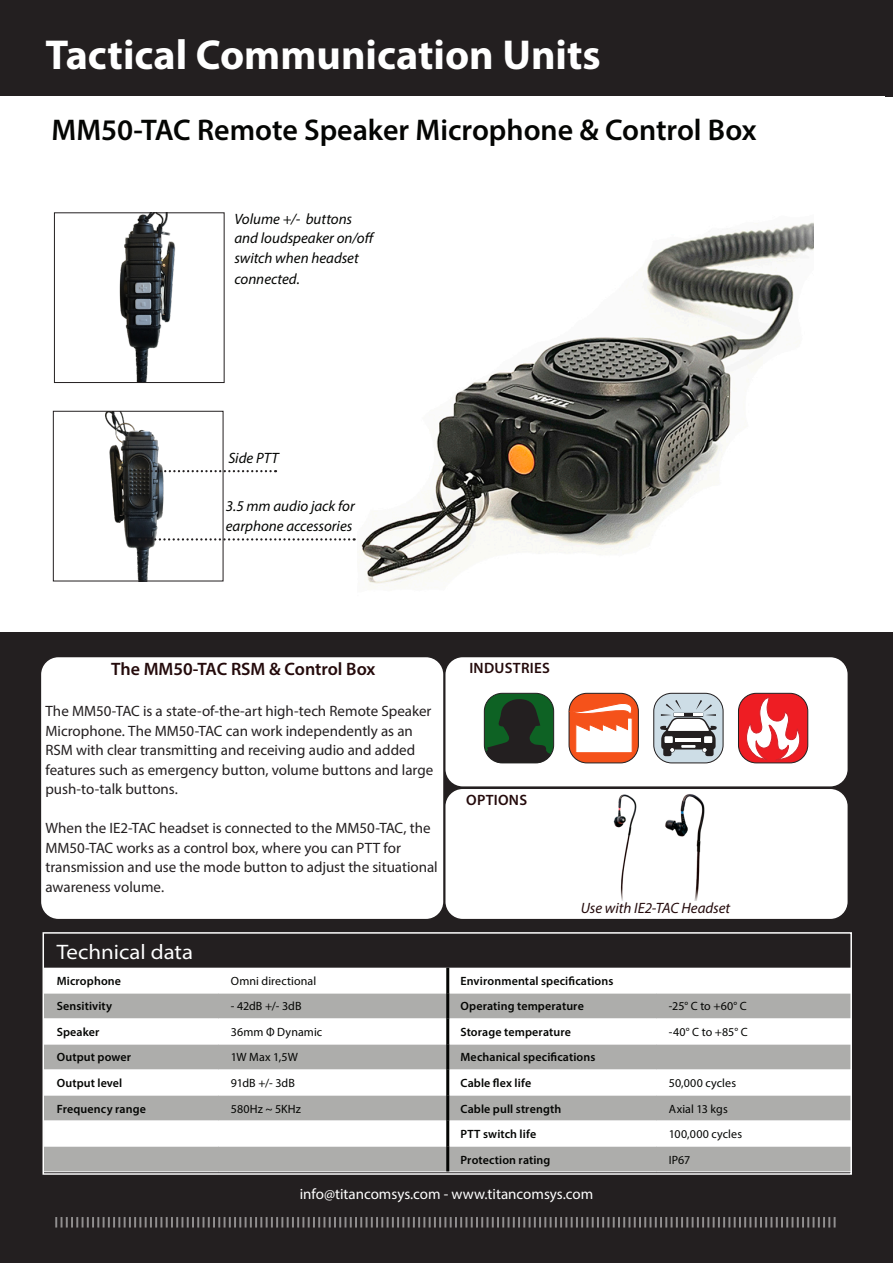
<style>
.page{position:relative;width:893px;height:1263px;background:#fff}
.page>*{position:absolute;margin:0;border:0;box-sizing:border-box;transform-origin:0 0}
.t1{font:700 42px "Myriad Pro";color:#fff}
.t2{font:600 30px "Myriad Pro";color:#040503}
.t3{font:semi-expanded 21px "Myriad Pro";color:#fff}
.t4{font:600 18px "Myriad Pro";color:#240a0b}
.body{font:15px/19.5px "Myriad Pro";color:#231f20}
.body-2{font:italic 15px "Myriad Pro";color:#040503}
.t5{font:15px "Myriad Pro";color:#fff}
.body-3{font:italic 15px "Myriad Pro";letter-spacing:-.005em;color:#240a0b}
.Subhead{font:600 15px "Myriad Pro";letter-spacing:.02em;color:#240a0b}
.tabel_head{font:600 12px "Myriad Pro";letter-spacing:.01em;color:#040503}
.tabel_body{font:12px "Myriad Pro";letter-spacing:.005em;color:#040503}
</style>
<div class="page">
<div style="left:0;top:632px;width:893px;height:631px;background:#231f20"></div>
<svg style="left:54px;top:95px;width:782px;height:1px"></svg>
<svg style="left:55px;top:1217px;width:781px;height:10px"></svg>
<div style="left:885px;top:0;width:8px;height:97px;background:#231f20"></div>
<div style="left:0;top:0;width:893px;height:95px;background:#231f20"></div>
<div style="left:40px;top:656px;width:404px;height:264px;background:#fff;border-radius:18px"></div>
<div style="left:40px;top:656px;width:405px;height:264px;border:2px solid #231f20;border-radius:18px"></div>
<div style="left:445px;top:656px;width:403px;height:131px;background:#fff;border-radius:18px"></div>
<div style="left:444px;top:656px;width:405px;height:132px;border:2px solid #231f20;border-radius:18px"></div>
<div style="left:445px;top:788px;width:403px;height:132px;background:#fff;border-radius:18px"></div>
<div style="left:444px;top:787px;width:405px;height:133px;border:2px solid #231f20;border-radius:18px"></div>
<img style="left:359px;top:222px;width:454px;height:362px">
<img style="left:119px;top:215px;width:57px;height:166px">
<div style="left:54px;top:213px;width:170px;height:170px;border:1px solid #231f20"></div>
<img style="left:105px;top:413px;width:111px;height:166px">
<div style="left:53px;top:411px;width:170px;height:170px;border:1px solid #231f20"></div>
<svg style="left:139px;top:538px;width:216px;height:2px"></svg>
<svg style="left:142px;top:470px;width:134px;height:2px"></svg>
<div style="left:46px;top:968px;width:803px;height:25px;background:#fff"></div>
<svg style="left:46px;top:994px;width:803px;height:177px;background:#d0d0cf"></svg>
<hr style="left:44px;top:993px;width:174px;height:1px;background:#fff">
<hr style="left:218px;top:993px;width:228px;height:1px;background:#fff">
<hr style="left:449px;top:993px;width:207px;height:1px;background:#fff">
<hr style="left:656px;top:993px;width:196px;height:1px;background:#fff">
<hr style="left:44px;top:1018px;width:174px;height:1px;background:#fff">
<hr style="left:218px;top:1018px;width:228px;height:1px;background:#fff">
<hr style="left:449px;top:1018px;width:207px;height:1px;background:#fff">
<hr style="left:656px;top:1018px;width:196px;height:1px;background:#fff">
<hr style="left:44px;top:1044px;width:174px;height:1px;background:#fff">
<hr style="left:218px;top:1044px;width:228px;height:1px;background:#fff">
<hr style="left:449px;top:1044px;width:207px;height:1px;background:#fff">
<hr style="left:656px;top:1044px;width:196px;height:1px;background:#fff">
<hr style="left:44px;top:1069px;width:174px;height:1px;background:#fff">
<hr style="left:218px;top:1069px;width:228px;height:1px;background:#fff">
<hr style="left:449px;top:1069px;width:207px;height:1px;background:#fff">
<hr style="left:656px;top:1069px;width:196px;height:1px;background:#fff">
<hr style="left:44px;top:1095px;width:174px;height:1px;background:#fff">
<hr style="left:218px;top:1095px;width:228px;height:1px;background:#fff">
<hr style="left:449px;top:1095px;width:207px;height:1px;background:#fff">
<hr style="left:656px;top:1095px;width:196px;height:1px;background:#fff">
<hr style="left:44px;top:1120px;width:174px;height:1px;background:#fff">
<hr style="left:218px;top:1120px;width:228px;height:1px;background:#fff">
<hr style="left:449px;top:1120px;width:207px;height:1px;background:#fff">
<hr style="left:656px;top:1120px;width:196px;height:1px;background:#fff">
<hr style="left:44px;top:1146px;width:174px;height:1px;background:#fff">
<hr style="left:218px;top:1146px;width:228px;height:1px;background:#fff">
<hr style="left:449px;top:1146px;width:207px;height:1px;background:#fff">
<hr style="left:656px;top:1146px;width:196px;height:1px;background:#fff">
<hr style="left:44px;top:1171px;width:174px;height:1px;background:#fff">
<hr style="left:218px;top:1171px;width:230px;height:1px;background:#fff">
<hr style="left:448px;top:1171px;width:208px;height:1px;background:#fff">
<hr style="left:656px;top:1171px;width:196px;height:1px;background:#fff">
<hr style="left:446px;top:968px;width:3px;height:25px;background:#040503">
<hr style="left:446px;top:993px;width:3px;height:26px;background:#040503">
<hr style="left:446px;top:1019px;width:3px;height:25px;background:#040503">
<hr style="left:446px;top:1044px;width:3px;height:26px;background:#040503">
<hr style="left:446px;top:1070px;width:3px;height:25px;background:#040503">
<hr style="left:446px;top:1095px;width:3px;height:26px;background:#040503">
<hr style="left:446px;top:1121px;width:3px;height:25px;background:#040503">
<hr style="left:446px;top:1146px;width:3px;height:25px;background:#040503">
<div style="left:43px;top:932px;width:809px;height:243px;border:2px solid #fff"></div>
<div style="left:738px;top:693px;width:70px;height:70px;background:#ee1d23;border-radius:18px"></div>
<div style="left:738px;top:693px;width:70px;height:70px;border:1px solid #231f20;border-radius:18px"></div>
<svg style="left:746px;top:697px;width:54px;height:64px"></svg>
<div style="left:569px;top:693px;width:69px;height:70px;background:#f5521a;border-radius:18px"></div>
<div style="left:569px;top:693px;width:69px;height:70px;border:1px solid #231f20;border-radius:18px"></div>
<svg style="left:570px;top:703px;width:63px;height:50px"></svg>
<div style="left:654px;top:693px;width:69px;height:70px;background:#cddde6;border-radius:18px"></div>
<div style="left:654px;top:693px;width:69px;height:70px;border:1px solid #231f20;border-radius:18px"></div>
<svg style="left:660px;top:700px;width:57px;height:56px"></svg>
<div style="left:484px;top:693px;width:70px;height:70px;background:#0e6224;border-radius:18px"></div>
<svg style="left:484px;top:698px;width:68px;height:65px"></svg>
<div style="left:484px;top:693px;width:70px;height:70px;border:1px solid #231f20;border-radius:18px"></div>
<img style="left:613px;top:794px;width:92px;height:107px">
<p class="t1" style="left:46px;top:27px;width:557px">Tactical Communication Units</p>
<p class="t2" style="left:52px;top:111px;width:706px">MM50-TAC Remote Speaker Microphone &amp; Control Box</p>
<p class="body-2" style="left:234px;top:210px;width:119px">Volume +/- buttons</p>
<p class="body-2" style="left:234px;top:229px;width:142px">and loudspeaker on/off</p>
<p class="body-2" style="left:234px;top:249px;width:126px">switch when headset</p>
<p class="body-2" style="left:234px;top:270px;width:67px">connected.</p>
<p class="body-2" style="left:228px;top:449px;width:52px">Side PTT</p>
<p class="body-2" style="left:226px;top:497px;width:131px">3.5 mm audio jack for</p>
<p class="body-2" style="left:226px;top:516px;width:128px">earphone accessories</p>
<p class="t4" style="left:111px;top:657px;width:266px">The MM50-TAC RSM &amp; Control Box</p>
<p class="body" style="left:45px;top:701px;width:389px">The MM50-TAC is a state-of-the-art high-tech Remote Speaker Microphone. The MM50-TAC can work independently as an RSM with clear transmitting and receiving audio and added features such as emergency button, volume buttons and large push-to-talk buttons.</p>
<p class="body" style="left:45px;top:818px;width:394px">When the IE2-TAC headset is connected to the MM50-TAC, the MM50-TAC works as a control box, where you can PTT for transmission and use the mode button to adjust the situational awareness volume.</p>
<p class="Subhead" style="left:469px;top:658px;width:82px">INDUSTRIES</p>
<p class="Subhead" style="left:466px;top:790px;width:63px">OPTIONS</p>
<p class="body-3" style="left:581px;top:898px;width:151px">Use with IE2-TAC Headset</p>
<p class="t3" style="left:57px;top:938px;width:138px">Technical data</p>
<p class="tabel_head" style="left:57px;top:973px;width:66px">Microphone</p>
<p class="tabel_body" style="left:231px;top:973px;width:87px">Omni directional</p>
<p class="tabel_head" style="left:460px;top:973px;width:154px">Environmental specifications</p>
<p class="tabel_head" style="left:57px;top:999px;width:57px">Sensitivity</p>
<p class="tabel_body" style="left:231px;top:999px;width:72px">- 42dB +/- 3dB</p>
<p class="tabel_head" style="left:460px;top:999px;width:125px">Operating temperature</p>
<p class="tabel_body" style="left:669px;top:999px;width:79px">-25° C to +60° C</p>
<p class="tabel_head" style="left:57px;top:1024px;width:44px">Speaker</p>
<p class="tabel_body" style="left:231px;top:1024px;width:93px">36mm Φ Dynamic</p>
<p class="tabel_head" style="left:460px;top:1024px;width:112px">Storage temperature</p>
<p class="tabel_body" style="left:669px;top:1024px;width:80px">-40° C to +85° C</p>
<p class="tabel_head" style="left:57px;top:1050px;width:76px">Output power</p>
<p class="tabel_body" style="left:231px;top:1050px;width:68px">1W Max 1,5W</p>
<p class="tabel_head" style="left:460px;top:1050px;width:136px">Mechanical specifications</p>
<p class="tabel_head" style="left:57px;top:1075px;width:67px">Output level</p>
<p class="tabel_body" style="left:231px;top:1075px;width:66px">91dB +/- 3dB</p>
<p class="tabel_head" style="left:460px;top:1075px;width:72px">Cable flex life</p>
<p class="tabel_body" style="left:669px;top:1075px;width:69px">50,000 cycles</p>
<p class="tabel_head" style="left:57px;top:1101px;width:91px">Frequency range</p>
<p class="tabel_body" style="left:231px;top:1101px;width:72px">580Hz ~ 5KHz</p>
<p class="tabel_head" style="left:460px;top:1101px;width:102px">Cable pull strength</p>
<p class="tabel_body" style="left:669px;top:1101px;width:60px">Axial 13 kgs</p>
<p class="tabel_head" style="left:460px;top:1126px;width:77px">PTT switch life</p>
<p class="tabel_body" style="left:669px;top:1126px;width:75px">100,000 cycles</p>
<p class="tabel_head" style="left:460px;top:1152px;width:91px">Protection rating</p>
<p class="tabel_body" style="left:669px;top:1152px;width:23px">IP67</p>
<p class="t5" style="left:300px;top:1185px;width:295px">info@titancomsys.com - www.titancomsys.com</p>
</div>
